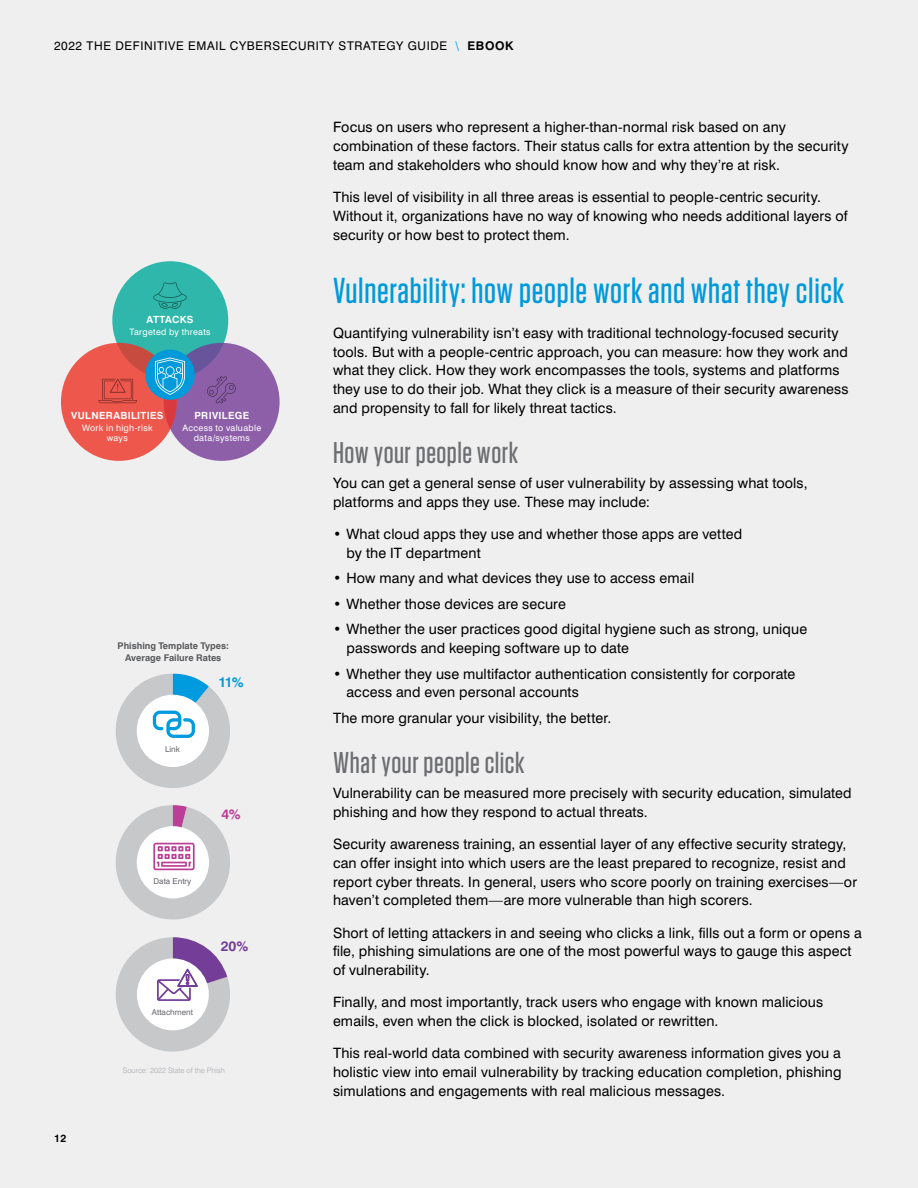
<style>
.page{position:relative;width:918px;height:1188px;background:#efeff0}
.page>*{position:absolute;margin:0;border:0;box-sizing:border-box;transform-origin:0 0}
.t1{font:500 36px "Tungsten";letter-spacing:.02em;color:#009ada}
.t2{font:500 30px "Tungsten";letter-spacing:.02em;color:#6d6e71}
.t3{font:14.25px/18.8px "Swiss 721 BT";letter-spacing:.01em;color:#000}
.t4{font:700 13.8px "Swiss 721 BT";color:#009ade}
.t5{font:700 13.8px "Swiss 721 BT";color:#743e98}
.t6{font:700 13.8px "Swiss 721 BT";color:#bb3f97}
.t7{font:12px "Swiss 721 BT";letter-spacing:.05em;color:#000}
.t8{font:700 10.5px "Swiss 721 BT";color:#000}
.t9{font:700 9.9px "Swiss 721 BT";letter-spacing:.035em;color:#fff}
.t10{font:700 9.9px "Swiss 721 BT";letter-spacing:.015em;color:#fff}
.t11{font:700 9.3px/11.6px "Swiss 721 BT";color:#58595b;text-align:center}
.t12{font:8.85px/10.6px "Swiss 721 BT";letter-spacing:.035em;color:#fff;text-align:center}
.t13{font:8.1px "Swiss 721 BT";color:#66656c}
.t14{font:300 7.5px "Swiss 721 BT";color:#a7a9ac}
.s1{color:#009ada}
.s2{font-weight:700}
</style>
<div class="page">
<div style="left:112px;top:261px;width:116px;height:118px;background:#2fb7ab;border-radius:50%"></div>
<svg style="left:164px;top:343px;width:116px;height:118px;background:#8b5fa7"></svg>
<svg style="left:61px;top:343px;width:116px;height:118px;background:#ea554b"></svg>
<svg style="left:153px;top:282px;width:34px;height:27px"></svg>
<svg style="left:207px;top:376px;width:29px;height:28px"></svg>
<div style="left:145px;top:350px;width:50px;height:50px;background:#009ada;border-radius:50%"></div>
<svg style="left:98px;top:379px;width:39px;height:24px"></svg>
<svg style="left:155px;top:357px;width:30px;height:38px"></svg>
<svg style="left:115px;top:674px;width:115px;height:114px"></svg>
<svg style="left:115px;top:805px;width:115px;height:115px"></svg>
<svg style="left:115px;top:937px;width:115px;height:115px"></svg>
<p class="t7" style="left:54px;top:39px;width:461px">2022 THE DEFINITIVE EMAIL CYBERSECURITY STRATEGY GUIDE <span class="s1">\</span> <span class="s2">EBOOK</span></p>
<p class="t10" style="left:147px;top:313px;width:48px">ATTACKS</p>
<p class="t12" style="left:129px;top:326px;width:83px">Targeted by threats</p>
<p class="t9" style="left:71px;top:409px;width:94px">VULNERABILITIES</p>
<p class="t12" style="left:82px;top:422px;width:72px">Work in high-risk ways</p>
<p class="t9" style="left:195px;top:409px;width:56px">PRIVILEGE</p>
<p class="t12" style="left:183px;top:422px;width:80px">Access to valuable data/systems</p>
<p class="t11" style="left:118px;top:640px;width:113px">Phishing Template Types:<br>Average Failure Rates</p>
<p class="t4" style="left:218px;top:674px;width:27px">11%</p>
<p class="t13" style="left:165px;top:744px;width:16px">Link</p>
<p class="t13" style="left:154px;top:876px;width:39px">Data Entry</p>
<p class="t13" style="left:152px;top:1007px;width:43px">Attachment</p>
<p class="t6" style="left:221px;top:806px;width:21px">4%</p>
<p class="t5" style="left:221px;top:938px;width:29px">20%</p>
<p class="t8" style="left:54px;top:1132px;width:14px">12</p>
<p class="t14" style="left:123px;top:1066px;width:103px">Source: 2022 State of the Phish</p>
<p class="t3" style="left:333px;top:118px;width:517px">Focus on users who represent a higher-than-normal risk based on any combination of these factors. Their status calls for extra attention by the security team and stakeholders who should know how and why they’re at risk.</p>
<p class="t3" style="left:333px;top:188px;width:516px">This level of visibility in all three areas is essential to people-centric security.<br>Without it, organizations have no way of knowing who needs additional layers of security or how best to protect them.</p>
<h1 class="t1" style="left:333px;top:271px;width:513px">Vulnerability: how people work and what they click</h1>
<p class="t3" style="left:333px;top:323px;width:517px">Quantifying vulnerability isn’t easy with traditional technology-focused security tools. But with a people-centric approach, you can measure: how they work and what they click. How they work encompasses the tools, systems and platforms they use to do their job. What they click is a measure of their security awareness and propensity to fall for likely threat tactics.</p>
<h2 class="t2" style="left:333px;top:437px;width:187px">How your people work</h2>
<p class="t3" style="left:333px;top:474px;width:476px">You can get a general sense of user vulnerability by assessing what tools, platforms and apps they use. These may include:</p>
<p class="t3" style="left:346px;top:525px;width:397px;text-indent:-13px">• What cloud apps they use and whether those apps are vetted by the IT department</p>
<p class="t3" style="left:333px;top:569px;width:363px">• How many and what devices they use to access email</p>
<p class="t3" style="left:333px;top:594px;width:234px">• Whether those devices are secure</p>
<p class="t3" style="left:346px;top:620px;width:462px;text-indent:-13px">• Whether the user practices good digital hygiene such as strong, unique passwords and keeping software up to date</p>
<p class="t3" style="left:346px;top:664px;width:450px;text-indent:-13px">• Whether they use multifactor authentication consistently for corporate access and even personal accounts</p>
<p class="t3" style="left:333px;top:708px;width:280px">The more granular your visibility, the better.</p>
<h2 class="t2" style="left:333px;top:747px;width:193px">What your people click</h2>
<p class="t3" style="left:333px;top:784px;width:520px">Vulnerability can be measured more precisely with security education, simulated phishing and how they respond to actual threats.</p>
<p class="t3" style="left:333px;top:835px;width:526px">Security awareness training, an essential layer of any effective security strategy, can offer insight into which users are the least prepared to recognize, resist and report cyber threats. In general, users who score poorly on training exercises—or haven’t completed them—are more vulnerable than high scorers.</p>
<p class="t3" style="left:333px;top:923px;width:530px">Short of letting attackers in and seeing who clicks a link, fills out a form or opens a file, phishing simulations are one of the most powerful ways to gauge this aspect of vulnerability.</p>
<p class="t3" style="left:333px;top:993px;width:492px">Finally, and most importantly, track users who engage with known malicious emails, even when the click is blocked, isolated or rewritten.</p>
<p class="t3" style="left:333px;top:1044px;width:510px;text-align:justify">This real-world data combined with security awareness information gives you a holistic view into email vulnerability by tracking education completion, phishing simulations and engagements with real malicious messages.</p>
</div>
